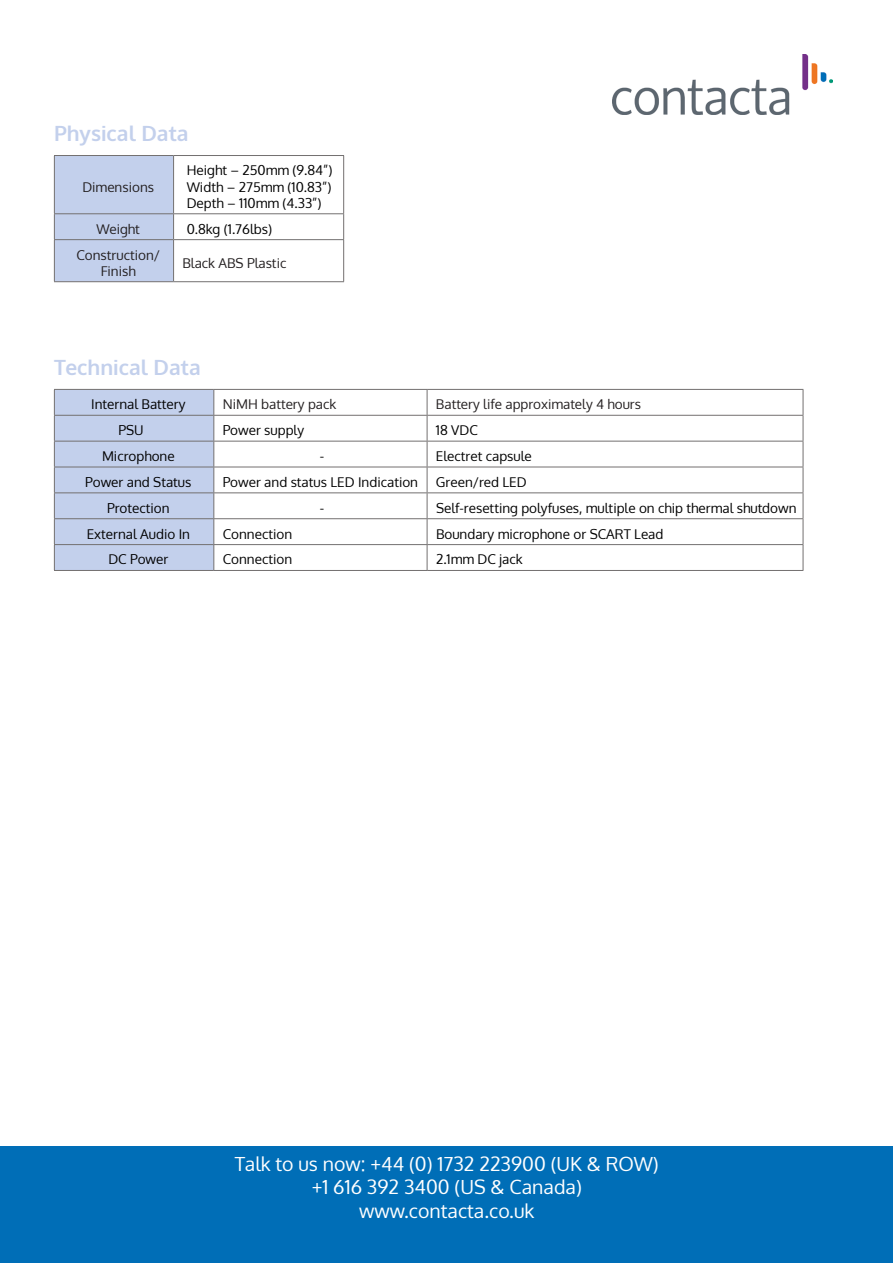
<style>
.page{position:relative;width:893px;height:1263px;background:#fff}
.page>*{position:absolute;margin:0;border:0;box-sizing:border-box;transform-origin:0 0}
.t1{font:700 21px "Oxygen";color:#c3d0ec}
.t2{font:19.5px/23.4px "Oxygen";color:#fff;text-align:center}
.t3{font:13.5px/16.2px "Oxygen";color:#000;text-align:justify}
.t4{font:13.5px/16.2px "Oxygen";color:#231f20;text-align:center}
</style>
<div class="page">
<div style="left:0;top:1146px;width:893px;height:117px;background:#006eb7"></div>
<img style="left:612px;top:54px;width:221px;height:61px">
<hr style="left:214px;top:415px;width:213px;height:1px;background:#737070">
<hr style="left:427px;top:415px;width:376px;height:1px;background:#737070">
<hr style="left:214px;top:441px;width:213px;height:1px;background:#737070">
<hr style="left:427px;top:441px;width:376px;height:1px;background:#737070">
<hr style="left:214px;top:467px;width:213px;height:1px;background:#737070">
<hr style="left:427px;top:467px;width:376px;height:1px;background:#737070">
<svg style="left:427px;top:390px;width:1px;height:180px"></svg>
<hr style="left:214px;top:389px;width:213px;height:1px;background:#737070">
<hr style="left:427px;top:389px;width:376px;height:1px;background:#737070">
<hr style="left:214px;top:492px;width:213px;height:1px;background:#737070">
<hr style="left:427px;top:492px;width:376px;height:1px;background:#737070">
<hr style="left:214px;top:518px;width:213px;height:1px;background:#737070">
<hr style="left:427px;top:518px;width:376px;height:1px;background:#737070">
<svg style="left:54px;top:389px;width:160px;height:181px"></svg>
<hr style="left:214px;top:544px;width:213px;height:1px;background:#737070">
<hr style="left:427px;top:544px;width:376px;height:1px;background:#737070">
<svg style="left:803px;top:390px;width:1px;height:180px"></svg>
<hr style="left:54px;top:570px;width:160px;height:1px;background:#737070">
<hr style="left:214px;top:570px;width:213px;height:1px;background:#737070">
<hr style="left:427px;top:570px;width:376px;height:1px;background:#737070">
<hr style="left:343px;top:156px;width:1px;height:57px;background:#737070">
<hr style="left:174px;top:213px;width:170px;height:1px;background:#737070">
<svg style="left:343px;top:214px;width:1px;height:25px"></svg>
<hr style="left:174px;top:239px;width:170px;height:1px;background:#737070">
<hr style="left:343px;top:240px;width:1px;height:41px;background:#737070">
<hr style="left:174px;top:281px;width:170px;height:1px;background:#737070">
<hr style="left:174px;top:155px;width:170px;height:1px;background:#737070">
<div style="left:54px;top:155px;width:120px;height:127px;background:#c3d0ec"></div>
<hr style="left:54px;top:240px;width:1px;height:41px;background:#737070">
<h1 class="t1" style="left:54px;top:120px;width:136px">Physical Data</h1>
<p class="t4" style="left:82px;top:179px;width:73px">Dimensions</p>
<p class="t3" style="left:187px;top:162px;width:147px">Height – 250mm (9.84”)<br>Width – 275mm (10.83”)<br>Depth – 110mm (4.33”)</p>
<p class="t4" style="left:96px;top:221px;width:45px">Weight</p>
<p class="t3" style="left:187px;top:221px;width:87px">0.8kg (1.76lbs)</p>
<p class="t4" style="left:76px;top:247px;width:85px">Construction/<br>Finish</p>
<p class="t4" style="left:182px;top:255px;width:105px">Black ABS Plastic</p>
<h1 class="t1" style="left:54px;top:354px;width:148px">Technical Data</h1>
<p class="t3" style="left:91px;top:396px;width:96px">Internal Battery</p>
<p class="t4" style="left:223px;top:396px;width:115px">NiMH battery pack</p>
<p class="t4" style="left:436px;top:396px;width:207px">Battery life approximately 4 hours</p>
<p class="t3" style="left:119px;top:422px;width:27px">PSU</p>
<p class="t3" style="left:223px;top:422px;width:83px">Power supply</p>
<p class="t3" style="left:436px;top:422px;width:43px">18 VDC</p>
<p class="t3" style="left:102px;top:448px;width:74px">Microphone</p>
<p class="t3" style="left:320px;top:448px;width:6px">-</p>
<p class="t3" style="left:436px;top:448px;width:97px">Electret capsule</p>
<p class="t3" style="left:85px;top:474px;width:108px">Power and Status</p>
<p class="t3" style="left:223px;top:474px;width:197px">Power and status LED Indication</p>
<p class="t3" style="left:436px;top:474px;width:92px">Green/red LED</p>
<p class="t3" style="left:107px;top:500px;width:64px">Protection</p>
<p class="t3" style="left:320px;top:500px;width:6px">-</p>
<p class="t3" style="left:436px;top:500px;width:362px">Self-resetting polyfuses, multiple on chip thermal shutdown</p>
<p class="t3" style="left:87px;top:526px;width:105px">External Audio In</p>
<p class="t3" style="left:223px;top:526px;width:71px">Connection</p>
<p class="t3" style="left:436px;top:526px;width:229px">Boundary microphone or SCART Lead</p>
<p class="t3" style="left:108px;top:552px;width:61px">DC Power</p>
<p class="t3" style="left:223px;top:552px;width:71px">Connection</p>
<p class="t3" style="left:436px;top:552px;width:88px">2.1mm DC jack</p>
<h2 class="t2" style="left:235px;top:1152px;width:425px">Talk to us now: +44 (0) 1732 223900 (UK &amp; ROW) +1 616 392 3400 (US &amp; Canada) www.contacta.co.uk</h2>
</div>
